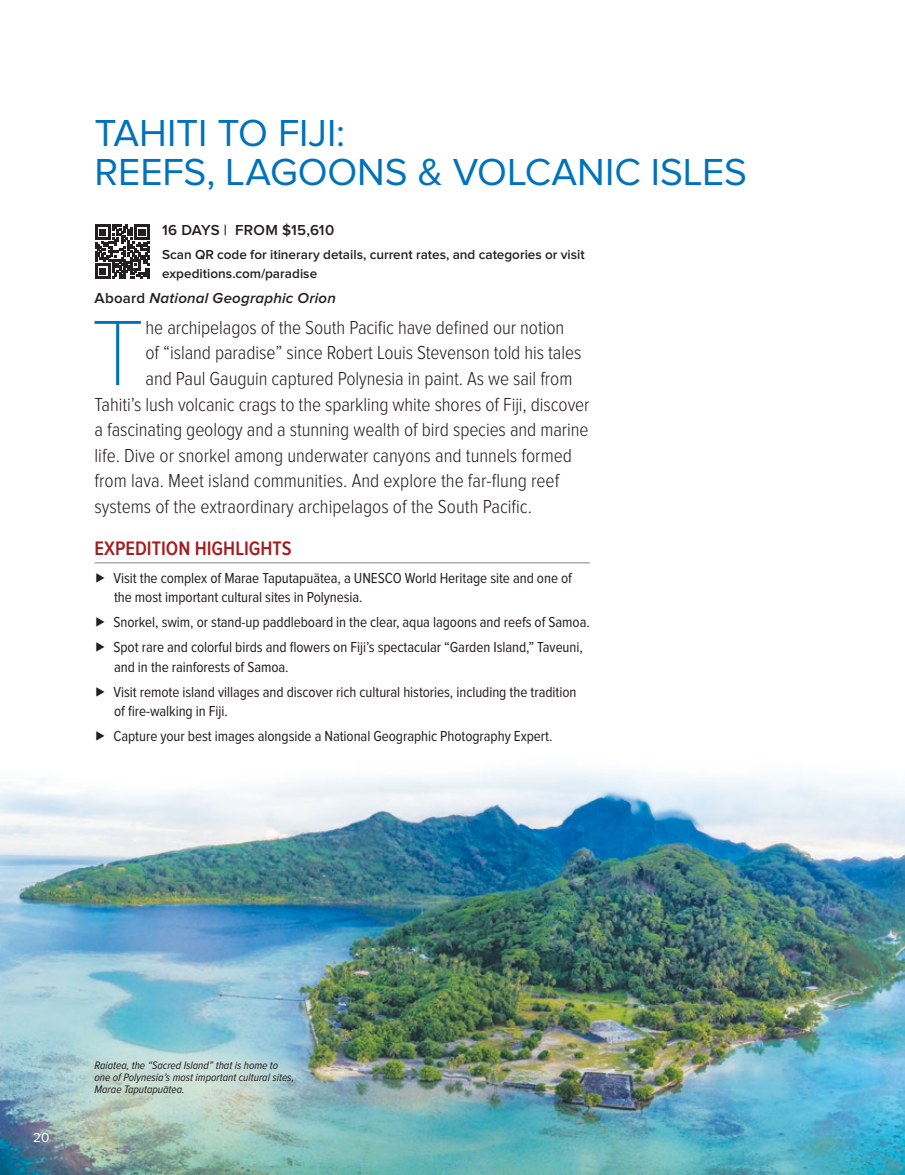
<style>
.page{position:relative;width:905px;height:1175px;background:#fff}
.page>*{position:absolute;margin:0;border:0;box-sizing:border-box;transform-origin:0 0}
.t1{font:100 96px "Proxima Nova";color:#0072bc}
.t2{font:39px/39px "Proxima Nova";color:#0072bc}
.t3{font:600 20.25px "Proxima Nova Cond";color:#a41c20}
.t4{font:300 19.5px "Proxima Nova Cond";letter-spacing:-.005em;color:#231f20}
.t5{font:15px/24.9px "Proxima Nova Cond";letter-spacing:-.005em;color:#231f20}
.t6{font:italic 600 15px "Proxima Nova";letter-spacing:.015em;color:#231f20}
.t7{font:600 15px "Proxima Nova";letter-spacing:.015em;color:#231f20}
.t8{font:600 13.5px/18.8px "Proxima Nova";color:#231f20}
.t9{font:13.5px "Proxima Nova";color:#fff}
.t10{font:italic 11.25px/12px "Proxima Nova Cond";color:#231f20}
.s1{font-style:normal}
</style>
<div class="page">
<img style="left:0;top:563px;width:904px;height:611px">
<hr style="left:94px;top:562px;width:496px;height:1px;background:#808285">
<div style="left:0;top:960px;width:382px;height:214px;background:#fff;opacity:.75"></div>
<svg style="left:95px;top:224px;width:54px;height:55px"></svg>
<h2 class="t2" style="left:94px;top:115px;width:654px">TAHITI TO FIJI:<br>REEFS, LAGOONS &amp; VOLCANIC ISLES</h2>
<p class="t7" style="left:162px;top:222px;width:174px">16 DAYS | FROM $15,610</p>
<p class="t8" style="left:162px;top:246px;width:424px">Scan QR code for itinerary details, current rates, and categories or visit expeditions.com/paradise</p>
<p class="t6" style="left:94px;top:289px;width:243px"><span class="s1">Aboard</span> National Geographic Orion</p>
<h1 class="t1" style="left:91px;top:300px;width:55px">T</h1>
<h3 class="t4" style="left:145px;top:317px;width:420px">he archipelagos of the South Pacific have defined our notion</h3>
<h3 class="t4" style="left:145px;top:342px;width:437px">of “island paradise” since Robert Louis Stevenson told his tales</h3>
<h3 class="t4" style="left:145px;top:368px;width:428px">and Paul Gauguin captured Polynesia in paint. As we sail from</h3>
<h3 class="t4" style="left:94px;top:393px;width:496px">Tahiti’s lush volcanic crags to the sparkling white shores of Fiji, discover</h3>
<h3 class="t4" style="left:94px;top:419px;width:495px">a fascinating geology and a stunning wealth of bird species and marine</h3>
<h3 class="t4" style="left:94px;top:444px;width:479px">life. Dive or snorkel among underwater canyons and tunnels formed</h3>
<h3 class="t4" style="left:94px;top:470px;width:466px">from lava. Meet island communities. And explore the far-flung reef</h3>
<h3 class="t4" style="left:94px;top:495px;width:439px">systems of the extraordinary archipelagos of the South Pacific.</h3>
<h3 class="t3" style="left:94px;top:537px;width:199px">EXPEDITION HIGHLIGHTS</h3>
<p class="t5" style="left:114px;top:568px;width:459px;line-height:19.5px;text-indent:-20px">▶ Visit the complex of Marae Taputapuātea, a UNESCO World Heritage site and one of the most important cultural sites in Polynesia.</p>
<p class="t5" style="left:94px;top:610px;width:497px">▶ Snorkel, swim, or stand-up paddleboard in the clear, aqua lagoons and reefs of Samoa. ▶ Spot rare and colorful birds and flowers on Fiji’s spectacular “Garden Island,” Taveuni,</p>
<p class="t5" style="left:94px;top:654px;width:483px;text-indent:20px">and in the rainforests of Samoa.<br>▶ Visit remote island villages and discover rich cultural histories, including the tradition</p>
<p class="t5" style="left:94px;top:699px;width:459px;text-indent:20px">of fire-walking in Fiji.<br>▶ Capture your best images alongside a National Geographic Photography Expert.</p>
<p class="t9" style="left:33px;top:1129px;width:18px">20</p>
<p class="t10" style="left:94px;top:1059px;width:201px">Raiatea, the “Sacred Island” that is home to one of Polynesia’s most important cultural sites,<br>Marae Taputapuātea.</p>
</div>
